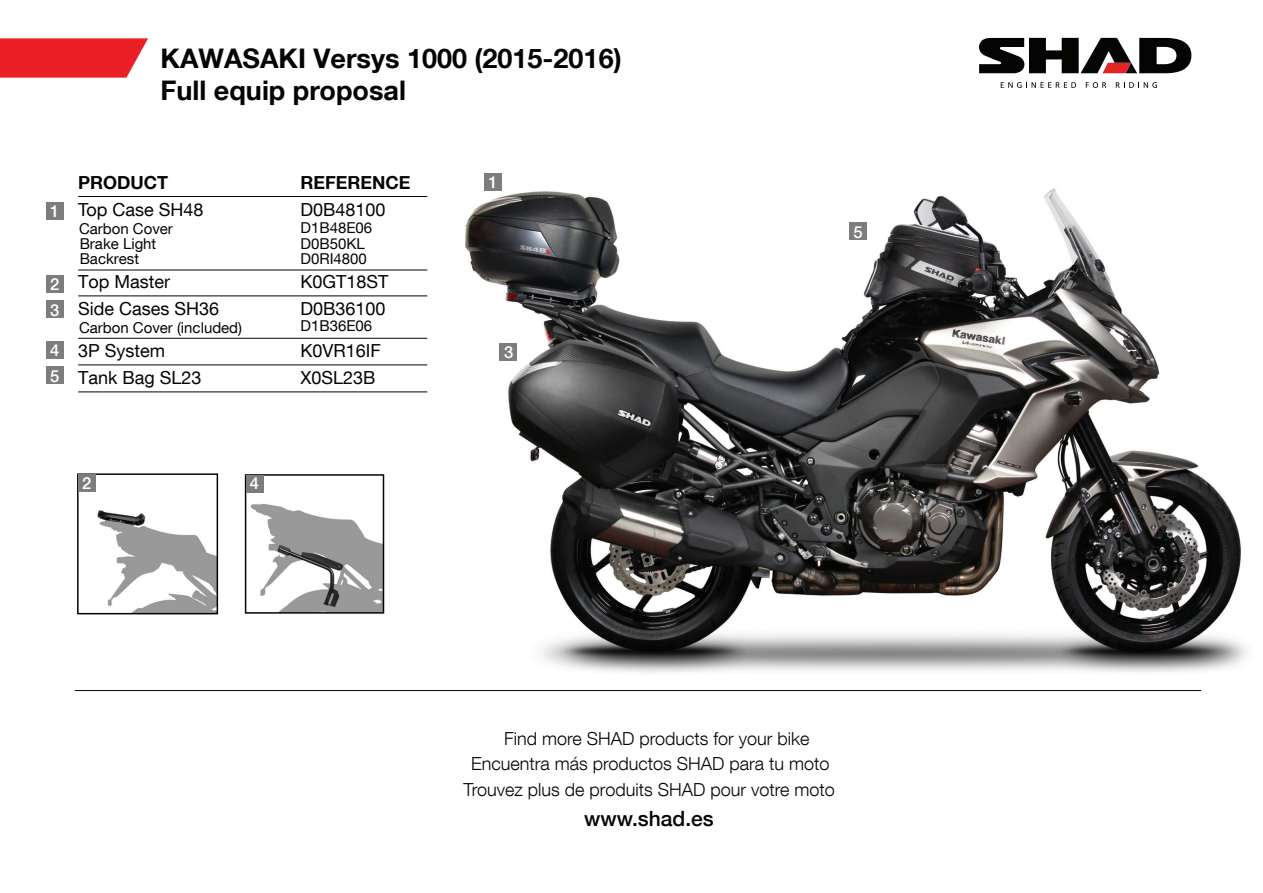
<style>
.page{position:relative;width:1263px;height:893px;background:#fff}
.page>*{position:absolute;margin:0;border:0;box-sizing:border-box;transform-origin:0 0}
.t1{font:700 27px/31.7px "Helvetica Neue LT Com";color:#040503}
.t2{font:500 21px "Helvetica Neue LT Com";color:#040503}
.t3{font:300 18px "Helvetica Neue LT Com";color:#040503}
.t4{font:18px/27px "Helvetica Neue LT Com";color:#040503}
.t5{font:700 18px "Helvetica Neue LT Com";color:#040503}
.t6{font:500 16.5px/25.5px "Helvetica Neue LT Com";color:#fff}
.t7{font:15px "Helvetica Neue LT Com";color:#040503}
</style>
<div class="page">
<img style="left:430px;top:173px;width:817px;height:519px">
<svg style="left:0;top:38px;width:148px;height:40px;background:#ec3239"></svg>
<hr style="left:78px;top:196px;width:349px;height:1px;background:#040503">
<hr style="left:78px;top:270px;width:349px;height:1px;background:#040503">
<hr style="left:78px;top:295px;width:349px;height:1px;background:#040503">
<hr style="left:78px;top:338px;width:349px;height:1px;background:#040503">
<hr style="left:78px;top:364px;width:349px;height:1px;background:#040503">
<hr style="left:78px;top:391px;width:349px;height:1px;background:#040503">
<div style="left:46px;top:202px;width:17px;height:17px;background:#7d7d7c"></div>
<div style="left:46px;top:275px;width:17px;height:17px;background:#7d7d7c"></div>
<div style="left:46px;top:300px;width:17px;height:17px;background:#7d7d7c"></div>
<div style="left:46px;top:341px;width:17px;height:17px;background:#7d7d7c"></div>
<div style="left:46px;top:367px;width:17px;height:17px;background:#7d7d7c"></div>
<svg style="left:979px;top:38px;width:212px;height:35px"></svg>
<svg style="left:1001px;top:82px;width:75px;height:6px"></svg>
<svg style="left:1086px;top:82px;width:20px;height:6px"></svg>
<svg style="left:1116px;top:82px;width:41px;height:6px"></svg>
<img style="left:97px;top:510px;width:118px;height:101px">
<div style="left:77px;top:473px;width:141px;height:141px;border:2px solid #040503"></div>
<div style="left:79px;top:475px;width:17px;height:17px;background:#7d7d7c"></div>
<img style="left:250px;top:477px;width:131px;height:134px">
<div style="left:245px;top:474px;width:139px;height:140px;border:2px solid #040503"></div>
<div style="left:246px;top:476px;width:17px;height:17px;background:#7d7d7c"></div>
<div style="left:484px;top:173px;width:17px;height:18px;background:#7d7d7c"></div>
<div style="left:500px;top:343px;width:17px;height:17px;background:#7d7d7c"></div>
<div style="left:849px;top:223px;width:17px;height:17px;background:#7d7d7c"></div>
<hr style="left:75px;top:690px;width:1126px;height:1px;background:#040503">
<h1 class="t1" style="left:160px;top:42px;width:463px">KAWASAKI Versys 1000 (2015-2016)<br>Full equip proposal</h1>
<p class="t6" style="left:50px;top:198px;width:11px">1</p>
<p class="t6" style="left:50px;top:271px;width:11px">2<br>3</p>
<p class="t6" style="left:50px;top:337px;width:11px">4<br>5</p>
<p class="t5" style="left:78px;top:171px;width:92px">PRODUCT</p>
<p class="t4" style="left:78px;top:196px;width:127px">Top Case SH48</p>
<p class="t5" style="left:301px;top:171px;width:111px">REFERENCE</p>
<p class="t4" style="left:301px;top:196px;width:87px">D0B48100</p>
<p class="t7" style="left:79px;top:220px;width:95px">Carbon Cover</p>
<p class="t7" style="left:301px;top:218px;width:73px">D1B48E06</p>
<p class="t7" style="left:80px;top:235px;width:78px">Brake Light</p>
<p class="t7" style="left:300px;top:235px;width:66px">D0B50KL</p>
<p class="t7" style="left:80px;top:250px;width:61px">Backrest</p>
<p class="t7" style="left:300px;top:250px;width:68px">D0RI4800</p>
<p class="t4" style="left:301px;top:268px;width:90px">K0GT18ST<br>D0B36100</p>
<p class="t4" style="left:301px;top:337px;width:82px">K0VR16IF<br>X0SL23B</p>
<p class="t4" style="left:78px;top:268px;width:143px">Top Master<br>Side Cases SH36</p>
<p class="t4" style="left:78px;top:337px;width:125px">3P System<br>Tank Bag SL23</p>
<p class="t7" style="left:79px;top:318px;width:165px">Carbon Cover (included)</p>
<p class="t7" style="left:301px;top:317px;width:73px">D1B36E06</p>
<p class="t6" style="left:489px;top:169px;width:11px">1</p>
<p class="t6" style="left:504px;top:339px;width:11px">3</p>
<p class="t6" style="left:82px;top:470px;width:11px">2</p>
<p class="t6" style="left:250px;top:470px;width:11px">4</p>
<p class="t6" style="left:853px;top:219px;width:11px">5</p>
<p class="t3" style="left:504px;top:727px;width:307px">Find more SHAD products for your bike</p>
<p class="t3" style="left:471px;top:753px;width:360px">Encuentra más productos SHAD para tu moto</p>
<p class="t3" style="left:464px;top:778px;width:373px">Trouvez plus de produits SHAD pour votre moto</p>
<p class="t2" style="left:584px;top:806px;width:131px">www.shad.es</p>
</div>
